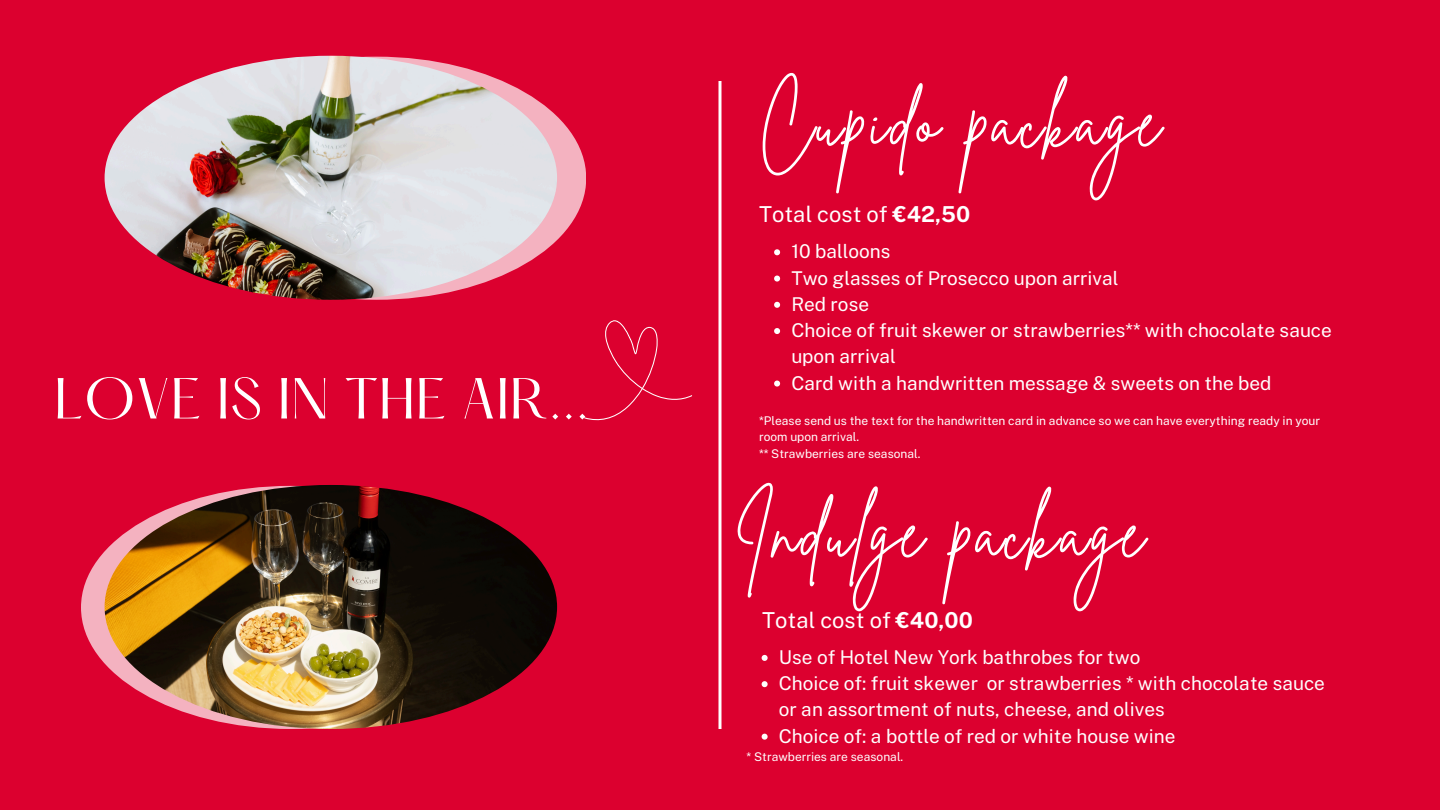
<style>
.page{position:relative;width:1440px;height:810px;background:#dc002f}
.page>*{position:absolute;margin:0;border:0;box-sizing:border-box;transform-origin:0 0}
.t1{font:71px "Brittany Signature";letter-spacing:.045em;color:#fff}
.t2{font:50.5px "Hatton";letter-spacing:.015em;color:#fff}
.t3{font:22px "Public Sans";color:#fff}
.t4{font:19px/26.2px "Public Sans";color:#fefefe}
.t5{font:19px/26.2px "Public Sans";color:#fff}
.t6{font:12px/16.5px "Public Sans";color:#fff}
.t7{font:12px "Public Sans";color:#fefefe}
.s1{font-weight:700}
</style>
<div class="page">
<svg style="left:718px;top:81px;width:4px;height:648px;background:#f6bfcb"></svg>
<svg style="left:584px;top:320px;width:109px;height:101px"></svg>
<svg style="left:81px;top:486px;width:420px;height:243px;background:#f1aebb"></svg>
<img style="left:105px;top:485px;width:452px;height:244px;border-radius:50%">
<svg style="left:774px;top:249px;width:6px;height:6px"></svg>
<svg style="left:774px;top:276px;width:6px;height:6px"></svg>
<svg style="left:774px;top:302px;width:6px;height:6px"></svg>
<svg style="left:774px;top:328px;width:6px;height:6px"></svg>
<svg style="left:774px;top:381px;width:6px;height:6px"></svg>
<svg style="left:762px;top:655px;width:6px;height:6px"></svg>
<svg style="left:762px;top:681px;width:6px;height:6px"></svg>
<svg style="left:762px;top:734px;width:6px;height:6px"></svg>
<div style="left:166px;top:57px;width:420px;height:243px;background:#f4b2c0;border-radius:50%"></div>
<img style="left:105px;top:56px;width:452px;height:244px;border-radius:50%">
<p class="t2" style="left:54px;top:375px;width:536px">LOVE IS IN THE AIR...</p>
<p class="t1" style="left:759px;top:75px;width:403px">Cupido package</p>
<p class="t3" style="left:759px;top:201px;width:213px">Total cost of <span class="s1">€42,50</span></p>
<h1 class="t5" style="left:791px;top:238px;width:101px">10 balloons</h1>
<h3 class="t5" style="left:791px;top:265px;width:329px">Two glasses of Prosecco upon arrival</h3>
<p class="t5" style="left:791px;top:291px;width:79px">Red rose</p>
<p class="t5" style="left:791px;top:317px;width:542px">Choice of fruit skewer or strawberries** with chocolate sauce upon arrival</p>
<p class="t5" style="left:791px;top:370px;width:482px">Card with a handwritten message &amp; sweets on the bed</p>
<p class="t6" style="left:759px;top:412px;width:562px">*Please send us the text for the handwritten card in advance so we can have everything ready in your room upon arrival.</p>
<p class="t6" style="left:759px;top:445px;width:163px">** Strawberries are seasonal.</p>
<p class="t1" style="left:734px;top:486px;width:412px">Indulge package</p>
<p class="t3" style="left:762px;top:607px;width:212px">Total cost of <span class="s1">€40,00</span></p>
<h1 class="t4" style="left:779px;top:644px;width:363px">Use of Hotel New York bathrobes for two</h1>
<h3 class="t4" style="left:779px;top:670px;width:548px">Choice of: fruit skewer or strawberries * with chocolate sauce or an assortment of nuts, cheese, and olives</h3>
<p class="t4" style="left:779px;top:723px;width:398px">Choice of: a bottle of red or white house wine</p>
<p class="t7" style="left:747px;top:750px;width:158px">* Strawberries are seasonal.</p>
</div>
